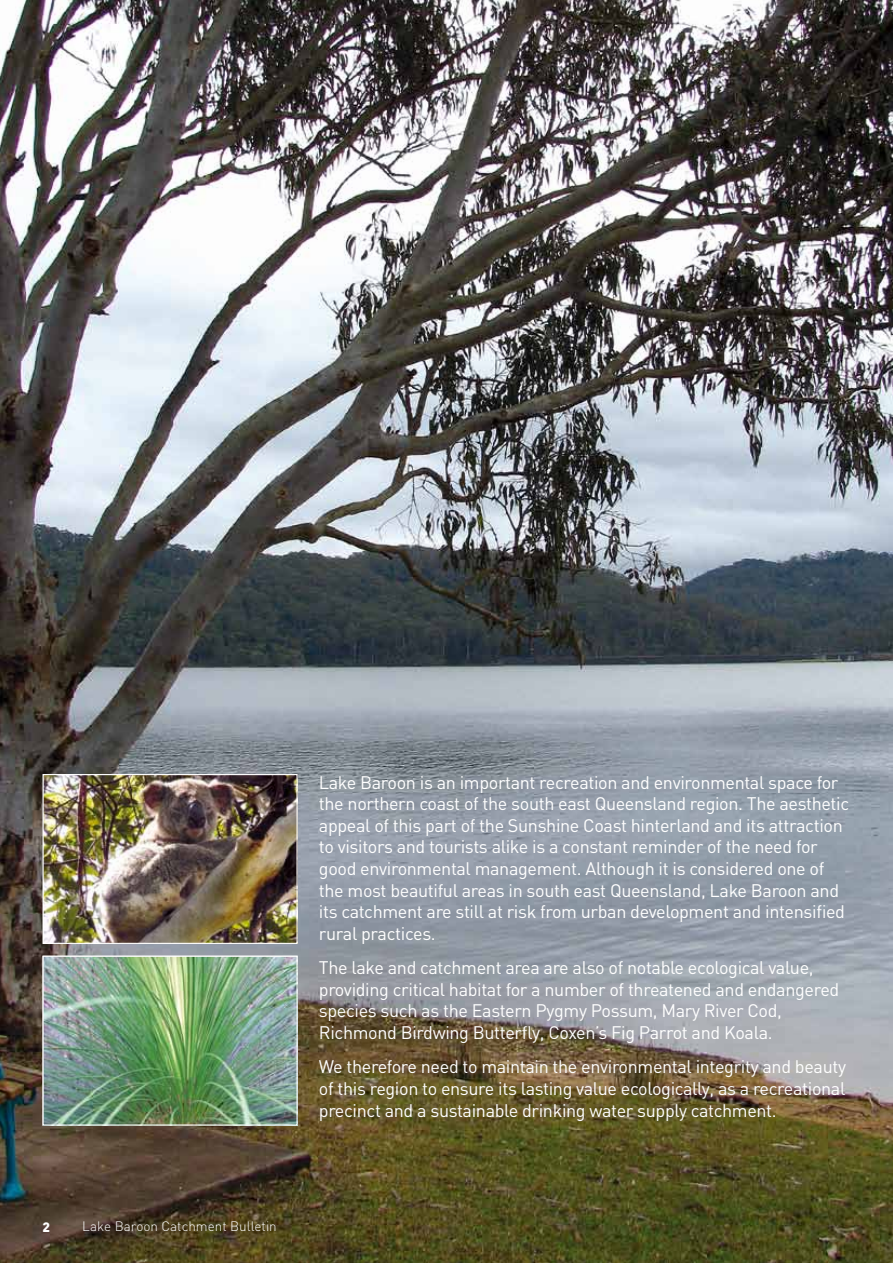
<style>
.page{position:relative;width:893px;height:1263px;background:#fff}
.page>*{position:absolute;margin:0;border:0;box-sizing:border-box;transform-origin:0 0}
.t1{font:18px/21.6px "DIN";letter-spacing:-.02em;color:#fff}
.t2{font:300 13.5px "DIN";color:#fff}
.t3{font:900 13.5px "DIN";color:#fff}
</style>
<div class="page">
<img style="left:0;top:0;width:893px;height:1263px">
<img style="left:45px;top:776px;width:251px;height:166px">
<div style="left:43px;top:774px;width:255px;height:170px;border:1px solid #fff"></div>
<img style="left:45px;top:958px;width:251px;height:165px">
<div style="left:43px;top:956px;width:255px;height:169px;border:1px solid #fff"></div>
<p class="t3" style="left:43px;top:1218px;width:9px">2</p>
<p class="t2" style="left:82px;top:1218px;width:196px">Lake Baroon Catchment Bulletin</p>
<p class="t1" style="left:319px;top:771px;width:532px">Lake Baroon is an important recreation and environmental space for the northern coast of the south east Queensland region. The aesthetic appeal of this part of the Sunshine Coast hinterland and its attraction to visitors and tourists alike is a constant reminder of the need for good environmental management. Although it is considered one of the most beautiful areas in south east Queensland, Lake Baroon and its catchment are still at risk from urban development and intensified rural practices.</p>
<p class="t1" style="left:319px;top:956px;width:522px">The lake and catchment area are also of notable ecological value, providing critical habitat for a number of threatened and endangered species such as the Eastern Pygmy Possum, Mary River Cod, Richmond Birdwing Butterfly, Coxen’s Fig Parrot and Koala.</p>
<p class="t1" style="left:319px;top:1056px;width:529px;text-align:justify">We therefore need to maintain the environmental integrity and beauty of this region to ensure its lasting value ecologically, as a recreational precinct and a sustainable drinking water supply catchment.</p>
</div>
